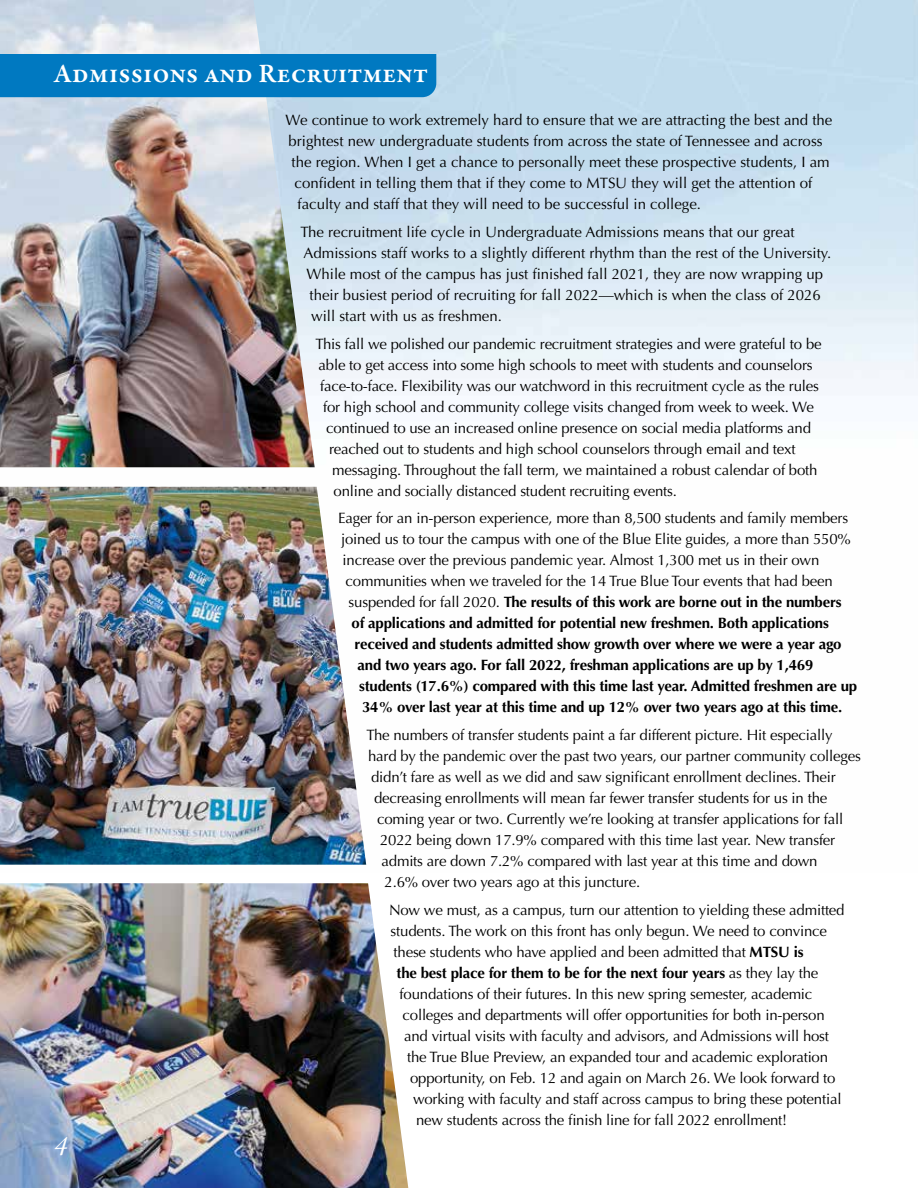
<style>
.page{position:relative;width:918px;height:1188px;background:#fff}
.page>*{position:absolute;margin:0;border:0;box-sizing:border-box;transform-origin:0 0}
.t1{font:600 27px "Garamond Premr Pro";letter-spacing:.005em;color:#fff}
.t2{font:italic 27px "Garamond Premr Pro";color:#fff}
.t3{font:15px "Optima LT Std";letter-spacing:-.015em;color:#000}
.t4{font:700 15px "Optima LT Std";letter-spacing:-.015em;color:#000}
.s1{font-weight:400}
.s2{font-weight:700}
</style>
<div class="page">
<img style="left:0;top:487px;width:366px;height:378px">
<img style="left:0;top:0;width:315px;height:467px">
<img style="left:0;top:883px;width:408px;height:305px">
<div style="left:0;top:54px;width:436px;height:43px;background:#0079c1"></div>
<h1 class="t1" style="left:54px;top:57px;width:376px">Admissions and Recruitment</h1>
<p class="t3" style="left:286px;top:112px;width:548px">We continue to work extremely hard to ensure that we are attracting the best and the</p>
<p class="t3" style="left:289px;top:133px;width:536px">brightest new undergraduate students from across the state of Tennessee and across</p>
<p class="t3" style="left:292px;top:154px;width:540px">the region. When I get a chance to personally meet these prospective students, I am</p>
<p class="t3" style="left:295px;top:175px;width:519px">confident in telling them that if they come to MTSU they will get the attention of</p>
<p class="t3" style="left:298px;top:196px;width:405px">faculty and staff that they will need to be successful in college.</p>
<p class="t3" style="left:301px;top:223px;width:496px">The recruitment life cycle in Undergraduate Admissions means that our great</p>
<p class="t3" style="left:304px;top:244px;width:529px">Admissions staff works to a slightly different rhythm than the rest of the University.</p>
<p class="t3" style="left:307px;top:265px;width:518px">While most of the campus has just finished fall 2021, they are now wrapping up</p>
<p class="t3" style="left:310px;top:286px;width:513px">their busiest period of recruiting for fall 2022—which is when the class of 2026</p>
<p class="t3" style="left:311px;top:307px;width:192px">will start with us as freshmen.</p>
<p class="t3" style="left:316px;top:335px;width:508px">This fall we polished our pandemic recruitment strategies and were grateful to be</p>
<p class="t3" style="left:319px;top:356px;width:496px">able to get access into some high schools to meet with students and counselors</p>
<p class="t3" style="left:320px;top:377px;width:500px">face-to-face. Flexibility was our watchword in this recruitment cycle as the rules</p>
<p class="t3" style="left:323px;top:398px;width:492px">for high school and community college visits changed from week to week. We</p>
<p class="t3" style="left:326px;top:419px;width:486px">continued to use an increased online presence on social media platforms and</p>
<p class="t3" style="left:329px;top:440px;width:468px">reached out to students and high school counselors through email and text</p>
<p class="t3" style="left:332px;top:461px;width:487px">messaging. Throughout the fall term, we maintained a robust calendar of both</p>
<p class="t3" style="left:334px;top:482px;width:345px">online and socially distanced student recruiting events.</p>
<p class="t3" style="left:338px;top:510px;width:512px">Eager for an in-person experience, more than 8,500 students and family members</p>
<p class="t3" style="left:341px;top:531px;width:511px">joined us to tour the campus with one of the Blue Elite guides, a more than 550%</p>
<p class="t3" style="left:343px;top:552px;width:478px">increase over the previous pandemic year. Almost 1,300 met us in their own</p>
<p class="t3" style="left:346px;top:573px;width:489px">communities when we traveled for the 14 True Blue Tour events that had been</p>
<p class="t4" style="left:349px;top:594px;width:494px"><span class="s1">suspended for fall 2020.</span> The results of this work are borne out in the numbers</p>
<p class="t4" style="left:352px;top:615px;width:479px">of applications and admitted for potential new freshmen. Both applications</p>
<p class="t4" style="left:355px;top:636px;width:489px">received and students admitted show growth over where we were a year ago</p>
<p class="t4" style="left:358px;top:657px;width:457px">and two years ago. For fall 2022, freshman applications are up by 1,469</p>
<p class="t4" style="left:359px;top:678px;width:500px">students (17.6%) compared with this time last year. Admitted freshmen are up</p>
<p class="t4" style="left:362px;top:699px;width:482px">34% over last year at this time and up 12% over two years ago at this time.</p>
<p class="t3" style="left:367px;top:726px;width:467px">The numbers of transfer students paint a far different picture. Hit especially</p>
<p class="t3" style="left:368px;top:747px;width:494px">hard by the pandemic over the past two years, our partner community colleges</p>
<p class="t3" style="left:371px;top:768px;width:466px">didn’t fare as well as we did and saw significant enrollment declines. Their</p>
<p class="t3" style="left:374px;top:789px;width:455px">decreasing enrollments will mean far fewer transfer students for us in the</p>
<p class="t3" style="left:377px;top:810px;width:468px">coming year or two. Currently we’re looking at transfer applications for fall</p>
<p class="t3" style="left:380px;top:831px;width:457px">2022 being down 17.9% compared with this time last year. New transfer</p>
<p class="t3" style="left:382px;top:852px;width:438px">admits are down 7.2% compared with last year at this time and down</p>
<p class="t3" style="left:385px;top:873px;width:257px">2.6% over two years ago at this juncture.</p>
<p class="t3" style="left:389px;top:901px;width:457px">Now we must, as a campus, turn our attention to yielding these admitted</p>
<p class="t3" style="left:391px;top:922px;width:438px">students. The work on this front has only begun. We need to convince</p>
<p class="t3" style="left:394px;top:943px;width:411px">these students who have applied and been admitted that <span class="s2">MTSU is</span></p>
<p class="t4" style="left:397px;top:964px;width:423px">the best place for them to be for the next four years <span class="s1">as they lay the</span></p>
<p class="t3" style="left:400px;top:985px;width:414px">foundations of their futures. In this new spring semester, academic</p>
<p class="t3" style="left:403px;top:1006px;width:424px">colleges and departments will offer opportunities for both in-person</p>
<p class="t3" style="left:404px;top:1027px;width:427px">and virtual visits with faculty and advisors, and Admissions will host</p>
<p class="t3" style="left:407px;top:1048px;width:423px">the True Blue Preview, an expanded tour and academic exploration</p>
<p class="t3" style="left:410px;top:1069px;width:427px">opportunity, on Feb. 12 and again on March 26. We look forward to</p>
<p class="t3" style="left:413px;top:1090px;width:430px">working with faculty and staff across campus to bring these potential</p>
<p class="t3" style="left:416px;top:1111px;width:373px">new students across the finish line for fall 2022 enrollment!</p>
<h1 class="t2" style="left:54px;top:1128px;width:15px">4</h1>
</div>
